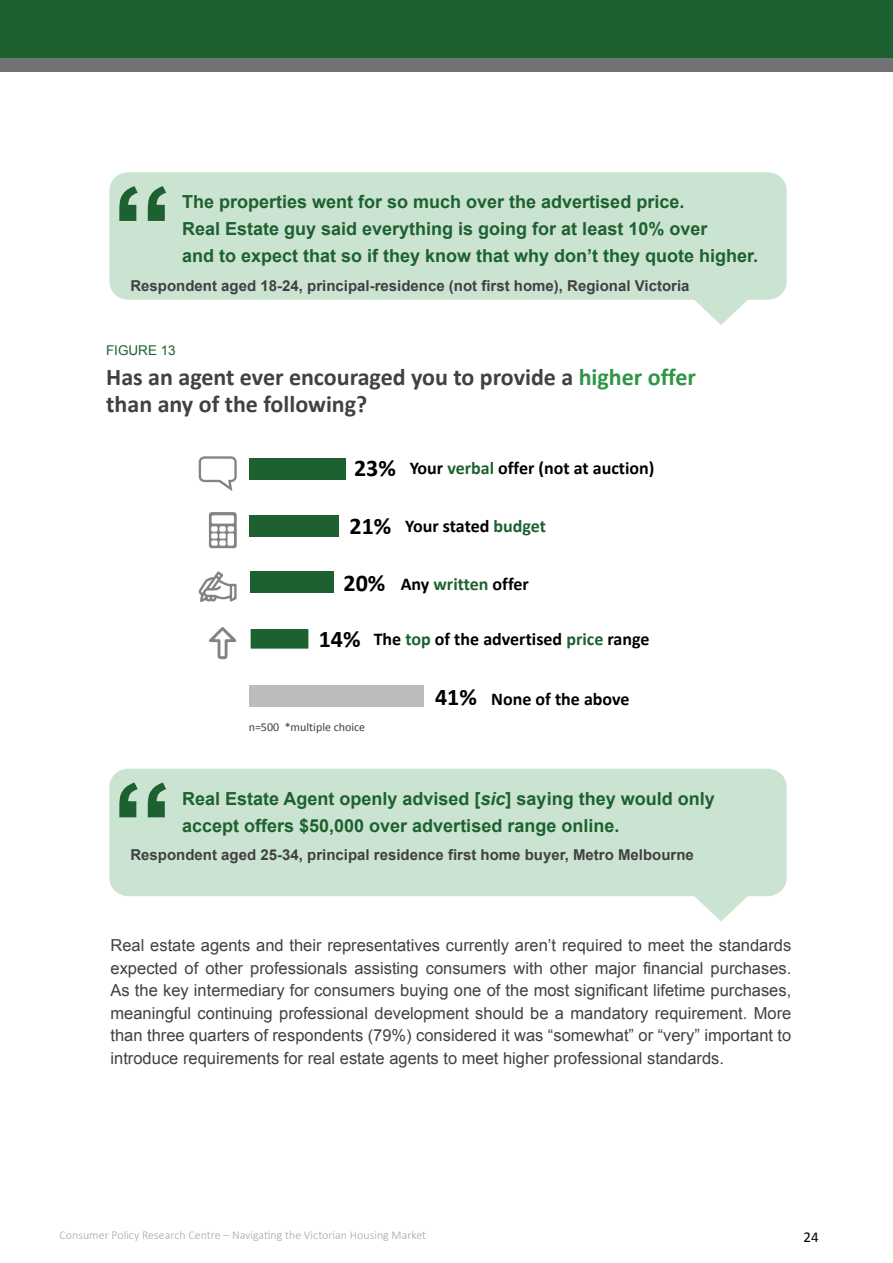
<style>
.page{position:relative;width:893px;height:1263px;background:#fff}
.page>*{position:absolute;margin:0;border:0;box-sizing:border-box;transform-origin:0 0}
.t1{font:700 24px/27px "Calibri";color:#414042}
.t2{font:700 24px "Calibri";color:#000}
.t3{font:700 18px/27px "Arial";color:#1d6131}
.t4{font:700 18px "Calibri";color:#000}
.t5{font:16.5px/22.5px "Arial";color:#414042;text-align:justify}
.t6{font:700 15px "Arial";color:#414042}
.t7{font:15px "Calibri";color:#000}
.t8{font:13.5px "Arial";color:#1d6131}
.t9{font:300 12px "Calibri";color:#a4a6a9}
.t10{font:12px "Calibri";color:#414042}
.s1{color:#2e9548}
.s2{font-size:24px}
.s3{color:#1d6131}
.s4{font-style:italic}
</style>
<div class="page">
<div style="left:0;top:0;width:893px;height:61px;background:#1d6131"></div>
<div style="left:0;top:59px;width:893px;height:13px;background:#707274"></div>
<svg style="left:109px;top:172px;width:678px;height:153px;fill:#cbe4d1"></svg>
<svg style="left:119px;top:186px;width:47px;height:35px;background:#6d9d7a"></svg>
<div style="left:250px;top:458px;width:96px;height:22px;background:#1d6131"></div>
<div style="left:250px;top:515px;width:89px;height:21px;background:#1d6131"></div>
<div style="left:250px;top:572px;width:83px;height:21px;background:#1d6131"></div>
<div style="left:250px;top:628px;width:59px;height:21px;background:#1d6131;border:1px solid #fff"></div>
<div style="left:250px;top:685px;width:174px;height:21px;background:#babcbe"></div>
<svg style="left:199px;top:571px;width:38px;height:31px"></svg>
<svg style="left:209px;top:627px;width:27px;height:32px"></svg>
<svg style="left:199px;top:456px;width:38px;height:35px"></svg>
<svg style="left:209px;top:512px;width:28px;height:36px"></svg>
<svg style="left:109px;top:769px;width:678px;height:152px;fill:#cbe4d1"></svg>
<svg style="left:119px;top:782px;width:47px;height:35px;background:#6e9e7c"></svg>
<p class="t3" style="left:182px;top:189px;width:578px">The properties went for so much over the advertised price.<br>Real Estate guy said everything is going for at least 10% over<br>and to expect that so if they know that why don’t they quote higher.</p>
<p class="t6" style="left:130px;top:276px;width:561px">Respondent aged 18-24, principal-residence (not first home), Regional Victoria</p>
<p class="t8" style="left:106px;top:341px;width:71px">FIGURE 13</p>
<h1 class="t1" style="left:106px;top:362px;width:591px">Has an agent ever encouraged you to provide a <span class="s1">higher offer </span>than any of the following?</h1>
<p class="t4" style="left:354px;top:457px;width:302px"><span class="s2">23%</span> Your <span class="s3">verbal</span> offer (not at auction)</p>
<p class="t4" style="left:350px;top:514px;width:198px"><span class="s2">21%</span> Your stated <span class="s3">budget</span></p>
<p class="t4" style="left:344px;top:573px;width:187px"><span class="s2">20%</span> Any <span class="s3">written</span> offer</p>
<p class="t4" style="left:319px;top:628px;width:332px"><span class="s2">14%</span> The <span class="s3">top</span> of the advertised <span class="s3">price</span> range</p>
<p class="t10" style="left:249px;top:720px;width:118px">n=500 *multiple choice</p>
<h1 class="t2" style="left:435px;top:682px;width:43px">41%</h1>
<p class="t4" style="left:491px;top:687px;width:140px">None of the above</p>
<p class="t3" style="left:182px;top:785px;width:534px">Real Estate Agent openly advised [<span class="s4">sic</span>] saying they would only accept offers $50,000 over advertised range online.</p>
<p class="t6" style="left:130px;top:845px;width:565px">Respondent aged 25-34, principal residence first home buyer, Metro Melbourne</p>
<p class="t5" style="left:111px;top:934px;width:682px">Real estate agents and their representatives currently aren’t required to meet the standards expected of other professionals assisting consumers with other major financial purchases.<br>As the key intermediary for consumers buying one of the most significant lifetime purchases, meaningful continuing professional development should be a mandatory requirement. More than three quarters of respondents (79%) considered it was “somewhat” or “very” important to introduce requirements for real estate agents to meet higher professional standards.</p>
<p class="t9" style="left:60px;top:1227px;width:368px">Consumer Policy Research Centre – Navigating the Victorian Housing Market</p>
<p class="t7" style="left:804px;top:1228px;width:17px">24</p>
</div>
